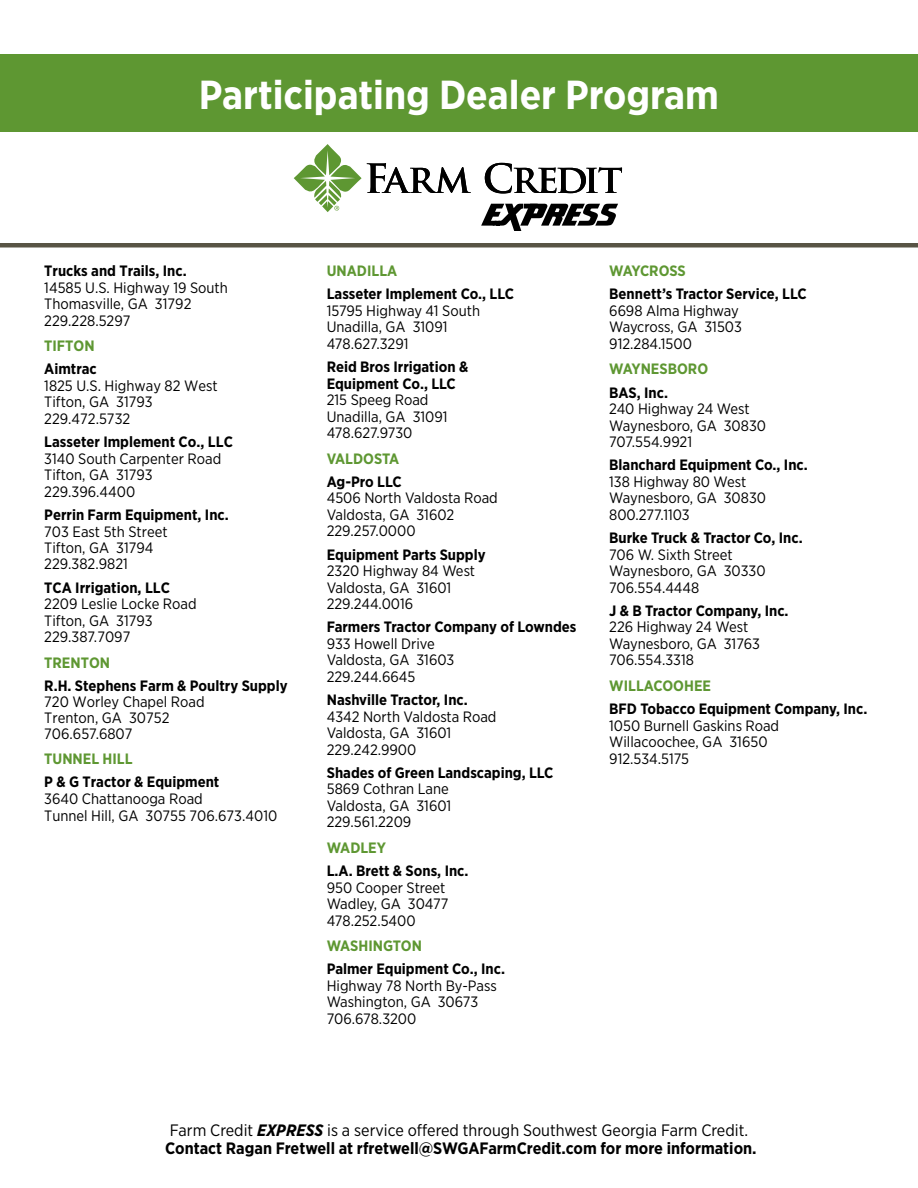
<style>
.page{position:relative;width:918px;height:1188px;background:#fff}
.page>*{position:absolute;margin:0;border:0;box-sizing:border-box;transform-origin:0 0}
.t1{font:700 40.5px "Gotham Narrow";color:#fff}
.t2{font:700 16.5px/18px "Gotham Narrow";color:#000}
.t3{font:15px/16.5px "Gotham Narrow";color:#000}
.t4{font:700 15px/16.5px "Gotham Narrow";color:#000}
.t5{font:700 15px "Gotham Narrow";color:#5e9732}
.s1{font-weight:400}
.s2{font-style:italic}
</style>
<div class="page">
<div style="left:0;top:54px;width:918px;height:78px;background:#5e9732"></div>
<svg style="left:294px;top:144px;width:177px;height:68px"></svg>
<svg style="left:485px;top:163px;width:137px;height:31px"></svg>
<svg style="left:481px;top:204px;width:137px;height:27px"></svg>
<div style="left:0;top:243px;width:918px;height:5px;background:#585445"></div>
<h1 class="t1" style="left:199px;top:69px;width:522px">Participating Dealer Program</h1>
<p class="t4" style="left:44px;top:262px;width:144px">Trucks and Trails, Inc.</p>
<p class="t3" style="left:44px;top:279px;width:185px">14585 U.S. Highway 19 South<br>Thomasville, GA 31792<br>229.228.5297</p>
<p class="t5" style="left:44px;top:336px;width:52px">TIFTON</p>
<p class="t4" style="left:44px;top:361px;width:54px">Aimtrac</p>
<p class="t3" style="left:44px;top:377px;width:175px">1825 U.S. Highway 82 West<br>Tifton, GA 31793<br>229.472.5732</p>
<p class="t4" style="left:44px;top:433px;width:190px">Lasseter Implement Co., LLC</p>
<p class="t3" style="left:44px;top:450px;width:179px">3140 South Carpenter Road<br>Tifton, GA 31793<br>229.396.4400</p>
<p class="t4" style="left:44px;top:506px;width:186px">Perrin Farm Equipment, Inc.</p>
<p class="t3" style="left:44px;top:523px;width:125px">703 East 5th Street<br>Tifton, GA 31794<br>229.382.9821</p>
<p class="t4" style="left:44px;top:579px;width:127px">TCA Irrigation, LLC</p>
<p class="t3" style="left:44px;top:596px;width:154px">2209 Leslie Locke Road<br>Tifton, GA 31793<br>229.387.7097</p>
<p class="t5" style="left:44px;top:653px;width:67px">TRENTON</p>
<p class="t4" style="left:44px;top:677px;width:245px">R.H. Stephens Farm &amp; Poultry Supply</p>
<p class="t3" style="left:44px;top:693px;width:162px;line-height:15.9px">720 Worley Chapel Road<br>Trenton, GA 30752<br>706.657.6807</p>
<p class="t5" style="left:44px;top:749px;width:90px">TUNNEL HILL</p>
<p class="t4" style="left:44px;top:774px;width:177px">P &amp; G Tractor &amp; Equipment</p>
<p class="t3" style="left:44px;top:790px;width:235px">3640 Chattanooga Road<br>Tunnel Hill, GA 30755 706.673.4010</p>
<p class="t5" style="left:327px;top:261px;width:72px">UNADILLA</p>
<p class="t4" style="left:327px;top:286px;width:189px">Lasseter Implement Co., LLC</p>
<p class="t3" style="left:327px;top:302px;width:155px">15795 Highway 41 South<br>Unadilla, GA 31091<br>478.627.3291</p>
<p class="t4" style="left:327px;top:358px;width:143px">Reid Bros Irrigation &amp;<br>Equipment Co., LLC</p>
<p class="t3" style="left:327px;top:391px;width:122px">215 Speeg Road<br>Unadilla, GA 31091<br>478.627.9730</p>
<p class="t5" style="left:327px;top:449px;width:74px">VALDOSTA</p>
<p class="t4" style="left:327px;top:473px;width:76px">Ag-Pro LLC</p>
<p class="t3" style="left:327px;top:489px;width:173px">4506 North Valdosta Road<br>Valdosta, GA 31602<br>229.257.0000</p>
<p class="t4" style="left:327px;top:546px;width:160px">Equipment Parts Supply</p>
<p class="t3" style="left:327px;top:562px;width:150px">2320 Highway 84 West<br>Valdosta, GA 31601<br>229.244.0016</p>
<p class="t4" style="left:327px;top:619px;width:251px">Farmers Tractor Company of Lowndes</p>
<p class="t3" style="left:327px;top:635px;width:129px">933 Howell Drive<br>Valdosta, GA 31603<br>229.244.6645</p>
<p class="t4" style="left:327px;top:691px;width:143px">Nashville Tractor, Inc.</p>
<p class="t3" style="left:327px;top:708px;width:171px">4342 North Valdosta Road<br>Valdosta, GA 31601<br>229.242.9900</p>
<p class="t4" style="left:327px;top:764px;width:228px">Shades of Green Landscaping, LLC</p>
<p class="t3" style="left:327px;top:780px;width:126px">5869 Cothran Lane<br>Valdosta, GA 31601<br>229.561.2209</p>
<p class="t5" style="left:327px;top:838px;width:61px">WADLEY</p>
<p class="t4" style="left:327px;top:862px;width:143px">L.A. Brett &amp; Sons, Inc.</p>
<p class="t3" style="left:327px;top:879px;width:123px">950 Cooper Street<br>Wadley, GA 30477<br>478.252.5400</p>
<p class="t5" style="left:327px;top:936px;width:97px">WASHINGTON</p>
<p class="t4" style="left:327px;top:961px;width:180px">Palmer Equipment Co., Inc.</p>
<p class="t3" style="left:327px;top:977px;width:171px">Highway 78 North By-Pass<br>Washington, GA 30673<br>706.678.3200</p>
<p class="t5" style="left:609px;top:261px;width:78px">WAYCROSS</p>
<p class="t4" style="left:609px;top:286px;width:199px">Bennett’s Tractor Service, LLC</p>
<p class="t3" style="left:609px;top:302px;width:134px">6698 Alma Highway<br>Waycross, GA 31503<br>912.284.1500</p>
<p class="t5" style="left:609px;top:359px;width:100px">WAYNESBORO</p>
<p class="t4" style="left:609px;top:384px;width:60px">BAS, Inc.</p>
<p class="t3" style="left:609px;top:400px;width:158px">240 Highway 24 West<br>Waynesboro, GA 30830<br>707.554.9921</p>
<p class="t4" style="left:609px;top:457px;width:200px">Blanchard Equipment Co., Inc.</p>
<p class="t3" style="left:609px;top:473px;width:158px">138 Highway 80 West<br>Waynesboro, GA 30830<br>800.277.1103</p>
<p class="t4" style="left:609px;top:529px;width:195px">Burke Truck &amp; Tractor Co, Inc.</p>
<p class="t3" style="left:609px;top:546px;width:158px">706 W. Sixth Street<br>Waynesboro, GA 30330<br>706.554.4448</p>
<p class="t4" style="left:609px;top:602px;width:181px">J &amp; B Tractor Company, Inc.</p>
<p class="t3" style="left:609px;top:618px;width:152px">226 Highway 24 West<br>Waynesboro, GA 31763<br>706.554.3318</p>
<p class="t5" style="left:609px;top:676px;width:103px">WILLACOOHEE</p>
<p class="t4" style="left:609px;top:700px;width:260px">BFD Tobacco Equipment Company, Inc.</p>
<p class="t3" style="left:609px;top:717px;width:171px">1050 Burnell Gaskins Road<br>Willacoochee, GA 31650<br>912.534.5175</p>
<p class="t2" style="left:165px;top:1121px;width:593px"><span class="s1">Farm Credit</span> <span class="s2">EXPRESS</span> <span class="s1">is a service offered through Southwest Georgia Farm Credit.<br></span>Contact Ragan Fretwell at rfretwell@SWGAFarmCredit.com for more information.</p>
</div>
